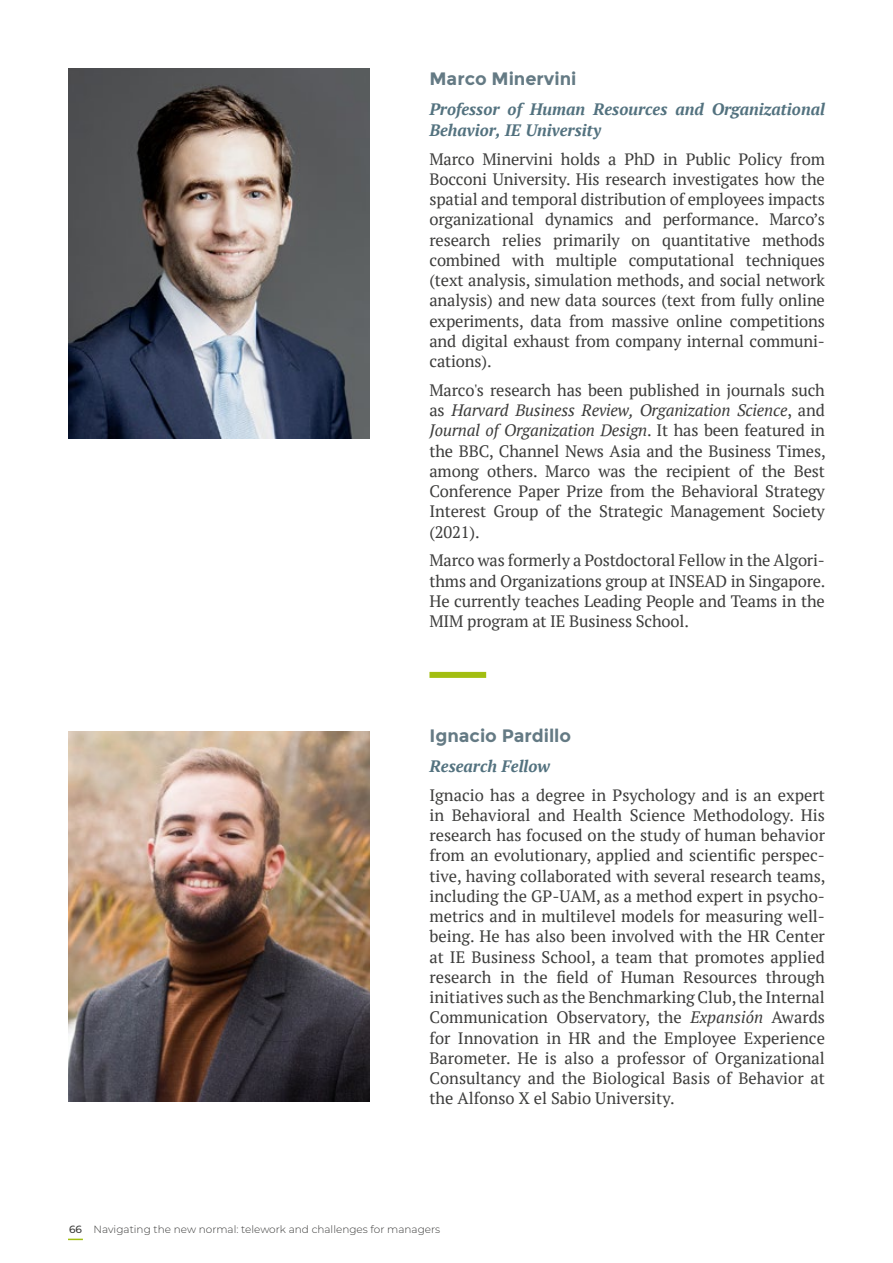
<style>
.page{position:relative;width:893px;height:1263px;background:#fff}
.page>*{position:absolute;margin:0;border:0;box-sizing:border-box;transform-origin:0 0}
.t1{font:700 18px "Montserrat";color:#647a84}
.t2{font:16.5px/20.2px "PT Serif";letter-spacing:-.01em;color:#3c3c3b;text-align:justify}
.t3{font:italic 700 16.5px/21px "PT Serif";color:#53727f}
.t4{font:300 10.5px "Montserrat";color:#3c3c3b}
.s1{font-style:italic}
.s2{font-weight:500}
</style>
<div class="page">
<svg style="left:68px;top:1238px;width:15px;height:2px"></svg>
<img style="left:68px;top:68px;width:302px;height:370px">
<img style="left:68px;top:731px;width:302px;height:370px">
<div style="left:429px;top:672px;width:57px;height:6px;background:#a2be11"></div>
<p class="t1" style="left:429px;top:68px;width:149px">Marco Minervini</p>
<p class="t3" style="left:429px;top:98px;width:397px">Professor of Human Resources and Organizational<br>Behavior, IE University</p>
<p class="t2" style="left:429px;top:149px;width:397px">Marco Minervini holds a PhD in Public Policy from Bocconi University. His research investigates how the spatial and temporal distribution of employees impacts organizational dynamics and performance. Marco’s research relies primarily on quantitative methods combined with multiple computational techniques (text analysis, simulation methods, and social network analysis) and new data sources (text from fully online experiments, data from massive online competitions and digital exhaust from company internal communi&shy;cations).</p>
<p class="t2" style="left:429px;top:380px;width:398px">Marco's research has been published in journals such as <span class="s1">Harvard Business Review, Organization Science</span>, and <span class="s1">Journal of Organization Design</span>. It has been featured in the BBC, Channel News Asia and the Business Times, among others. Marco was the recipient of the Best Conference Paper Prize from the Behavioral Strategy Interest Group of the Strategic Management Society (2021).</p>
<p class="t2" style="left:429px;top:550px;width:398px">Marco was formerly a Postdoctoral Fellow in the Algori&shy;thms and Organizations group at INSEAD in Singapore.<br>He currently teaches Leading People and Teams in the MIM program at IE Business School.</p>
<p class="t1" style="left:429px;top:725px;width:143px">Ignacio Pardillo</p>
<p class="t3" style="left:429px;top:755px;width:122px">Research Fellow</p>
<p class="t2" style="left:429px;top:784px;width:398px">Ignacio has a degree in Psychology and is an expert in Behavioral and Health Science Methodology. His research has focused on the study of human behavior from an evolutionary, applied and scientific perspec&shy;tive, having collaborated with several research teams, including the GP-UAM, as a method expert in psycho&shy;metrics and in multilevel models for measuring well&shy;being. He has also been involved with the HR Center at IE Business School, a team that promotes applied research in the field of Human Resources through initiatives such as the Benchmarking Club, the Internal Communication Observatory, the <span class="s1">Expansión</span> Awards for Innovation in HR and the Employee Experience Barometer. He is also a professor of Organizational Consultancy and the Biological Basis of Behavior at the Alfonso X el Sabio University.</p>
<p class="t4" style="left:69px;top:1222px;width:373px"><span class="s2">66</span> Navigating the new normal: telework and challenges for managers</p>
</div>
